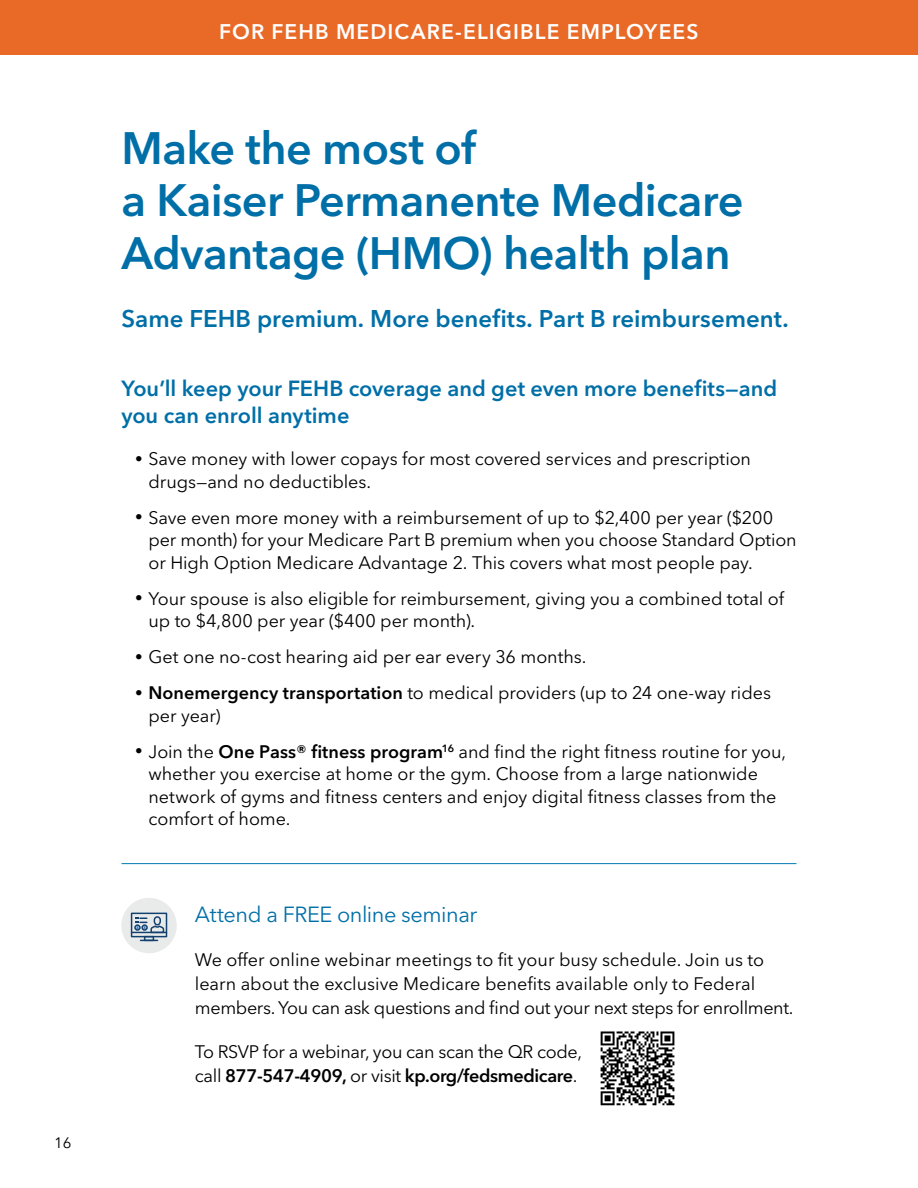
<style>
.page{position:relative;width:918px;height:1188px;background:#fff}
.page>*{position:absolute;margin:0;border:0;box-sizing:border-box;transform-origin:0 0}
.t1{font:600 45px/52.5px "Avenir Next LT Pro";letter-spacing:-.015em;color:#006fa7}
.t2{font:600 24px "Avenir Next LT Pro";color:#006fa7}
.t3{font:600 21.75px/27px "Avenir Next LT Pro";color:#006fa7}
.t4{font:21.75px "Avenir Next LT Pro";letter-spacing:-.025em;color:#006fa7}
.t5{font:600 21px "Avenir Next LT Pro";letter-spacing:.05em;color:#fff}
.t6{font:18px/22.5px "Avenir Next LT Pro";letter-spacing:-.005em;color:#000}
.t7{font:15px "Avenir Next LT Pro";color:#000}
.s1{font-size:15px}
.s2{font-weight:600}
</style>
<div class="page">
<div style="left:0;top:0;width:918px;height:55px;background:#e96926"></div>
<div style="left:121px;top:898px;width:56px;height:55px;background:#e9eaea;border-radius:50%"></div>
<div style="left:131px;top:913px;width:36px;height:24px;border:1px solid #12406f"></div>
<hr style="left:132px;top:932px;width:35px;height:1px;background:#12406f">
<div style="left:144px;top:936px;width:10px;height:5px;border:1px solid #12406f"></div>
<svg style="left:141px;top:940px;width:17px;height:1px"></svg>
<div style="left:134px;top:924px;width:7px;height:7px;border:1px solid #12406f;border-radius:50%"></div>
<svg style="left:135px;top:916px;width:30px;height:18px"></svg>
<svg style="left:600px;top:1031px;width:75px;height:75px"></svg>
<svg style="left:601px;top:1031px;width:73px;height:74px"></svg>
<hr style="left:121px;top:863px;width:675px;height:1px;background:#0079b3">
<p class="t7" style="left:54px;top:1134px;width:19px">16</p>
<p class="t5" style="left:219px;top:19px;width:481px">FOR FEHB MEDICARE-ELIGIBLE EMPLOYEES</p>
<h1 class="t1" style="left:122px;top:121px;width:624px">Make the most of<br>a Kaiser Permanente Medicare<br>Advantage (HMO) health plan</h1>
<h2 class="t2" style="left:122px;top:304px;width:669px">Same FEHB premium. More benefits. Part B reimbursement.</h2>
<p class="t3" style="left:122px;top:374px;width:657px">You’ll keep your FEHB coverage and get even more benefits—and you can enroll anytime</p>
<p class="t6" style="left:148px;top:448px;width:604px;text-indent:-14px"><span class="s1">•</span> Save money with lower copays for most covered services and prescription drugs—and no deductibles.</p>
<p class="t6" style="left:148px;top:506px;width:650px;text-indent:-14px"><span class="s1">•</span> Save even more money with a reimbursement of up to $2,400 per year ($200 per month) for your Medicare Part B premium when you choose Standard Option or High Option Medicare Advantage 2. This covers what most people pay.</p>
<p class="t6" style="left:148px;top:587px;width:637px;text-indent:-14px"><span class="s1">•</span> Your spouse is also eligible for reimbursement, giving you a combined total of up to $4,800 per year ($400 per month).</p>
<p class="t6" style="left:135px;top:646px;width:453px"><span class="s1">•</span> Get one no-cost hearing aid per ear every 36 months.</p>
<p class="t6" style="left:148px;top:682px;width:624px;text-indent:-14px"><span class="s1">•</span> <span class="s2">Nonemergency transportation</span> to medical providers (up to 24 one-way rides per year)</p>
<p class="t6" style="left:148px;top:740px;width:639px;text-indent:-14px"><span class="s1">•</span> Join the <span class="s2">One Pass® fitness program</span><sup>16</sup> and find the right fitness routine for you, whether you exercise at home or the gym. Choose from a large nationwide network of gyms and fitness centers and enjoy digital fitness classes from the comfort of home.</p>
<p class="t4" style="left:195px;top:901px;width:284px">Attend a FREE online seminar</p>
<p class="t6" style="left:195px;top:948px;width:600px;line-height:24px">We offer online webinar meetings to fit your busy schedule. Join us to learn about the exclusive Medicare benefits available only to Federal members. You can ask questions and find out your next steps for enrollment.</p>
<p class="t6" style="left:195px;top:1040px;width:389px;line-height:24px">To RSVP for a webinar, you can scan the QR code, call <span class="s2">877-547-4909,</span> or visit <span class="s2">kp.org/fedsmedicare</span>.</p>
</div>
